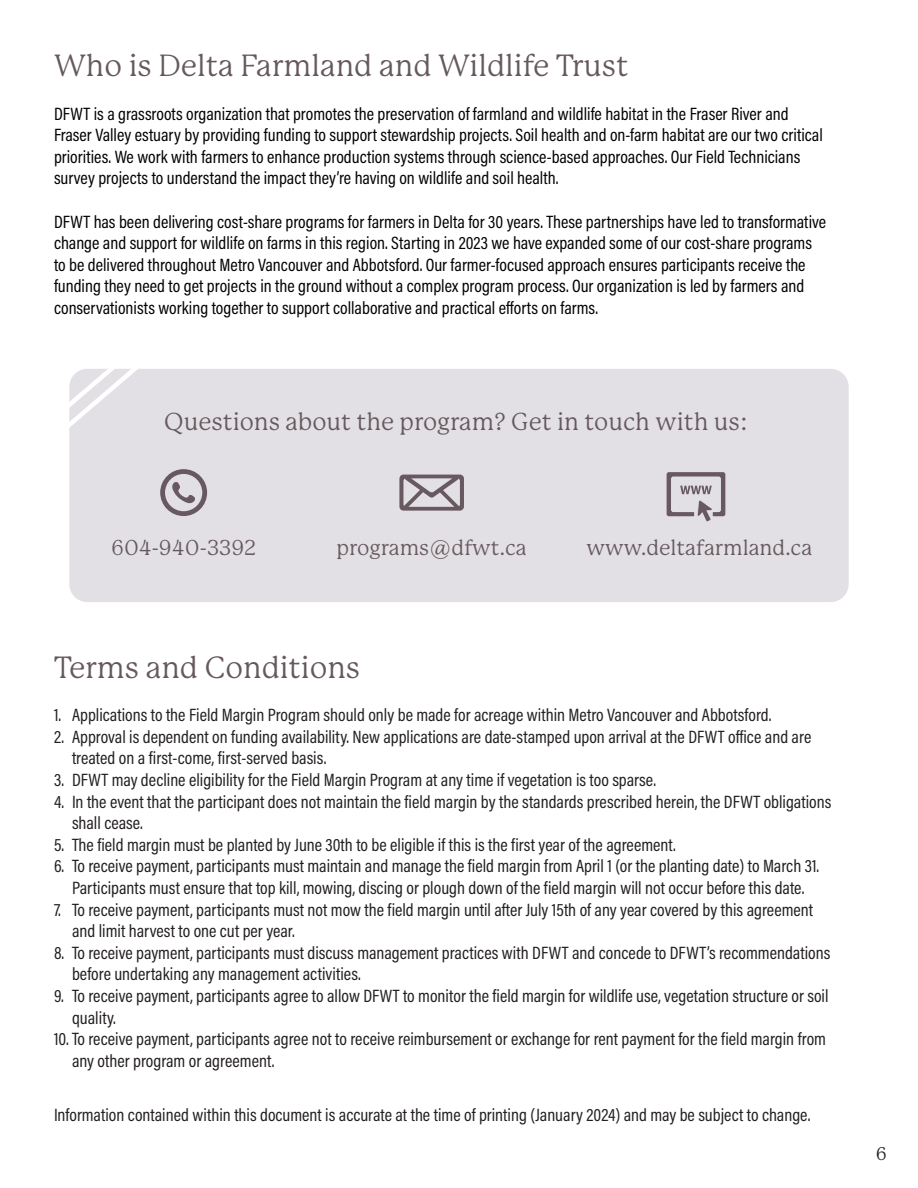
<style>
.page{position:relative;width:918px;height:1188px;background:#fff}
.page>*{position:absolute;margin:0;border:0;box-sizing:border-box;transform-origin:0 0}
.t1{font:30px "P22 Mackinac Pro";color:#66595e}
.t2{font:24px "P22 Mackinac Pro";color:#66595e}
.t3{font:21px "P22 Mackinac Pro";color:#66595e}
.t4{font:21px "P22 Mackinac Pro";color:#695a5f}
.t5{font:18px/21.6px "Acumin Pro Cond";color:#231f20}
.t6{font:18px/21.6px "Acumin Pro Cond";color:#010203}
.t7{font:18px "P22 Mackinac Pro";color:#231f20}
</style>
<div class="page">
<div style="left:69px;top:369px;width:780px;height:233px;background:#e2e0e4;border-radius:18px"></div>
<svg style="left:399px;top:475px;width:65px;height:36px"></svg>
<svg style="left:160px;top:469px;width:47px;height:47px"></svg>
<svg style="left:667px;top:472px;width:58px;height:49px"></svg>
<svg style="left:69px;top:369px;width:69px;height:59px"></svg>
<h1 class="t1" style="left:54px;top:49px;width:576px">Who is Delta Farmland and Wildlife Trust</h1>
<p class="t6" style="left:54px;top:102px;width:770px">DFWT is a grassroots organization that promotes the preservation of farmland and wildlife habitat in the Fraser River and Fraser Valley estuary by providing funding to support stewardship projects. Soil health and on-farm habitat are our two critical priorities. We work with farmers to enhance production systems through science-based approaches. Our Field Technicians survey projects to understand the impact they’re having on wildlife and soil health.</p>
<p class="t6" style="left:54px;top:210px;width:774px">DFWT has been delivering cost-share programs for farmers in Delta for 30 years. These partnerships have led to transformative change and support for wildlife on farms in this region. Starting in 2023 we have expanded some of our cost-share programs to be delivered throughout Metro Vancouver and Abbotsford. Our farmer-focused approach ensures participants receive the funding they need to get projects in the ground without a complex program process. Our organization is led by farmers and conservationists working together to support collaborative and practical efforts on farms.</p>
<h2 class="t2" style="left:164px;top:408px;width:586px">Questions about the program? Get in touch with us:</h2>
<p class="t3" style="left:111px;top:536px;width:147px">604-940-3392</p>
<p class="t4" style="left:337px;top:536px;width:192px">programs@dfwt.ca</p>
<p class="t3" style="left:587px;top:536px;width:227px">www.deltafarmland.ca</p>
<h1 class="t1" style="left:54px;top:650px;width:308px">Terms and Conditions</h1>
<p class="t5" style="left:54px;top:704px;width:719px">1. Applications to the Field Margin Program should only be made for acreage within Metro Vancouver and Abbotsford.</p>
<p class="t5" style="left:72px;top:725px;width:741px;text-indent:-18px">2. Approval is dependent on funding availability. New applications are date-stamped upon arrival at the DFWT office and are treated on a first-come, first-served basis.</p>
<p class="t5" style="left:54px;top:769px;width:604px">3. DFWT may decline eligibility for the Field Margin Program at any time if vegetation is too sparse.</p>
<p class="t5" style="left:72px;top:790px;width:761px;text-indent:-18px">4. In the event that the participant does not maintain the field margin by the standards prescribed herein, the DFWT obligations shall cease.</p>
<p class="t5" style="left:54px;top:833px;width:623px">5. The field margin must be planted by June 30th to be eligible if this is the first year of the agreement.</p>
<p class="t5" style="left:54px;top:855px;width:767px;text-align:center">6. To receive payment, participants must maintain and manage the field margin from April 1 (or the planting date) to March 31.<br>Participants must ensure that top kill, mowing, discing or plough down of the field margin will not occur before this date.</p>
<p class="t5" style="left:72px;top:898px;width:743px;text-indent:-18px">7. To receive payment, participants must not mow the field margin until after July 15th of any year covered by this agreement and limit harvest to one cut per year.</p>
<p class="t5" style="left:72px;top:941px;width:760px;text-indent:-18px">8. To receive payment, participants must discuss management practices with DFWT and concede to DFWT’s recommendations before undertaking any management activities.</p>
<p class="t5" style="left:72px;top:985px;width:758px;text-indent:-18px">9. To receive payment, participants agree to allow DFWT to monitor the field margin for wildlife use, vegetation structure or soil quality.</p>
<p class="t5" style="left:72px;top:1028px;width:756px;text-indent:-18px">10. To receive payment, participants agree not to receive reimbursement or exchange for rent payment for the field margin from any other program or agreement.</p>
<p class="t5" style="left:54px;top:1104px;width:758px">Information contained within this document is accurate at the time of printing (January 2024) and may be subject to change.</p>
<p class="t7" style="left:876px;top:1143px;width:12px">6</p>
</div>
